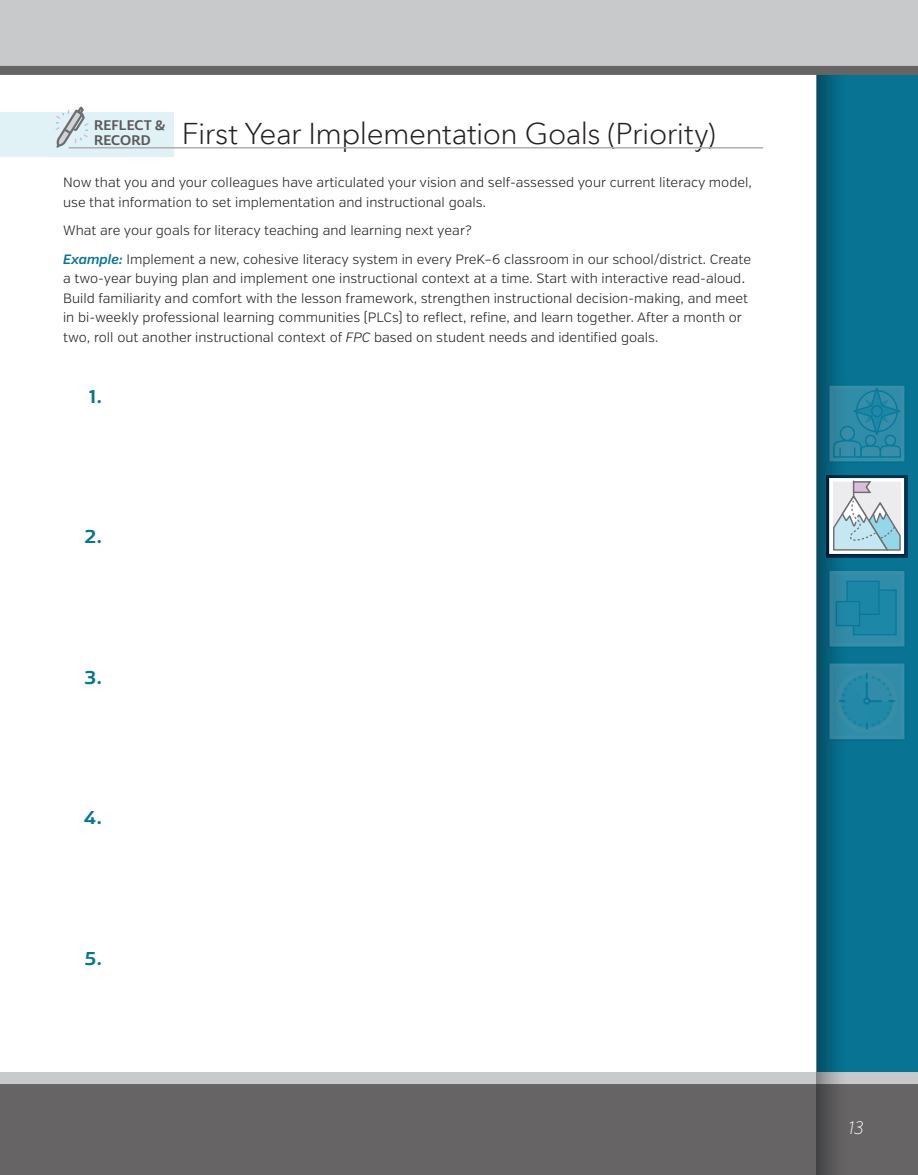
<style>
.page{position:relative;width:918px;height:1175px;background:#fff}
.page>*{position:absolute;margin:0;border:0;box-sizing:border-box;transform-origin:0 0}
.Context_HEADING_intr{font:300 30px "Avenir Next LT Pro";letter-spacing:-.015em;color:#231f20}
.t1{font:700 expanded 18px "Cabrito Sans";color:#087393}
.t2{font:italic 200 18px "Verb Cond";color:#fff}
.Verb_Light_9_13_TEXT{font:300 13.5px/19.5px "Verb";color:#231f20}
._01_subead_9_pt_Cab{font:13.5px "Cabrito Sans Nor Bol";letter-spacing:.005em;color:#5c5a5b}
.s1{font-family:"Corporative Soft";font-weight:700}
.s2{font-weight:600;font-style:italic;color:#087393}
.s3{font-style:italic}
</style>
<div class="page">
<div style="left:890px;top:75px;width:28px;height:997px;background:#087393"></div>
<div style="left:0;top:1084px;width:918px;height:90px;background:#666465"></div>
<div style="left:0;top:1072px;width:918px;height:12px;background:#c8c9ca"></div>
<svg style="left:817px;top:75px;width:73px;height:1099px"></svg>
<div style="left:0;top:0;width:918px;height:68px;background:#c8c9ca"></div>
<div style="left:0;top:66px;width:918px;height:9px;background:#666465"></div>
<img style="left:826px;top:475px;width:81px;height:82px">
<svg style="left:830px;top:478px;width:74px;height:76px"></svg>
<img style="left:826px;top:382px;width:81px;height:82px">
<svg style="left:830px;top:382px;width:74px;height:79px"></svg>
<svg style="left:885px;top:435px;width:10px;height:10px"></svg>
<div style="left:885px;top:435px;width:11px;height:11px;border:1px solid #6c6d70;border-radius:50%"></div>
<img style="left:826px;top:660px;width:81px;height:82px">
<svg style="left:830px;top:663px;width:74px;height:76px"></svg>
<img style="left:826px;top:568px;width:81px;height:81px">
<svg style="left:830px;top:571px;width:74px;height:75px"></svg>
<div style="left:854px;top:590px;width:42px;height:44px;background:#1c87a7"></div>
<div style="left:847px;top:581px;width:32px;height:33px;background:#1b86a6"></div>
<div style="left:836px;top:601px;width:24px;height:24px;background:#1f87a7"></div>
<div style="left:0;top:112px;width:174px;height:44px;background:#e1f2f7"></div>
<svg style="left:55px;top:107px;width:34px;height:41px"></svg>
<hr style="left:69px;top:147px;width:694px;height:1px;background:#afafb0">
<p class="_01_subead_9_pt_Cab" style="left:94px;top:116px;width:73px">REFLECT <span class="s1">&amp;</span></p>
<p class="_01_subead_9_pt_Cab" style="left:94px;top:131px;width:58px">RECORD</p>
<p class="Context_HEADING_intr" style="left:182px;top:116px;width:536px">First Year Implementation Goals (Priority)</p>
<p class="Verb_Light_9_13_TEXT" style="left:63px;top:173px;width:690px">Now that you and your colleagues have articulated your vision and self-assessed your current literacy model, use that information to set implementation and instructional goals.</p>
<p class="Verb_Light_9_13_TEXT" style="left:63px;top:221px;width:410px">What are your goals for literacy teaching and learning next year?</p>
<p class="Verb_Light_9_13_TEXT" style="left:63px;top:249px;width:690px"><span class="s2">Example:</span> Implement a new, cohesive literacy system in every PreK–6 classroom in our school/district. Create a two-year buying plan and implement one instructional context at a time. Start with interactive read-aloud.<br>Build familiarity and comfort with the lesson framework, strengthen instructional decision-making, and meet in bi-weekly professional learning communities (PLCs) to reflect, refine, and learn together. After a month or two, roll out another instructional context of <span class="s3">FPC</span> based on student needs and identified goals.</p>
<p class="t1" style="left:90px;top:385px;width:14px">1.</p>
<p class="t1" style="left:85px;top:525px;width:18px">2.</p>
<p class="t1" style="left:84px;top:666px;width:19px">3.</p>
<p class="t1" style="left:84px;top:806px;width:19px">4.</p>
<p class="t1" style="left:85px;top:947px;width:18px">5.</p>
<h2 class="t2" style="left:848px;top:1117px;width:17px">13</h2>
</div>
